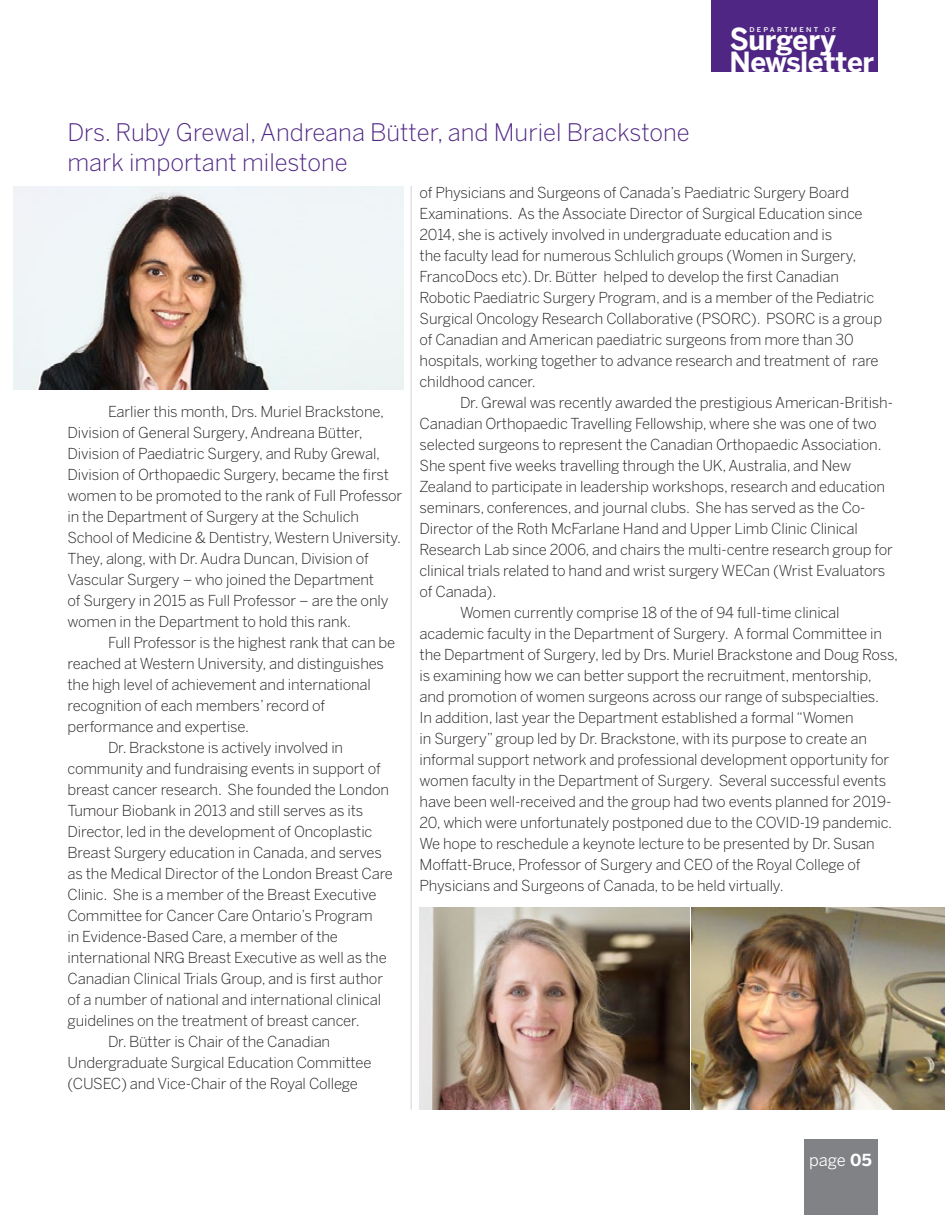
<style>
.page{position:relative;width:945px;height:1215px;background:#fff}
.page>*{position:absolute;margin:0;border:0;box-sizing:border-box;transform-origin:0 0}
.t1{font:700 27.6px "Benton Sans";letter-spacing:-.02em;color:#fff}
.t2{font:300 24px/30px "Benton Sans";color:#4f2683}
.t3{font:16.5px "Benton Sans";color:#fff}
.t4{font:300 15px/21px "Benton Sans";letter-spacing:-.01em;color:#231f20}
.t5{font:500 6.45px "Benton Sans";letter-spacing:.32em;color:#fff;scale:1.09 1}
.s1{font-size:30px}
.s2{font-weight:700}
</style>
<div class="page">
<div style="left:711px;top:0;width:167px;height:71px;background:#4f2683"></div>
<img style="left:420px;top:907px;width:525px;height:203px">
<img style="left:14px;top:187px;width:389px;height:202px">
<div style="left:804px;top:1140px;width:74px;height:75px;background:#808285"></div>
<hr style="left:411px;top:186px;width:1px;height:924px;background:#d1d3d4">
<h2 class="t2" style="left:68px;top:117px;width:624px">Drs. Ruby Grewal, Andreana Bütter, and Muriel Brackstone mark important milestone</h2>
<p class="t5" style="left:749px;top:26px;width:81px">DEPARTMENT OF</p>
<h1 class="t1" style="left:730px;top:23px;width:107px"><span class="s1">S</span>urgery</h1>
<h1 class="t1" style="left:729px;top:46px;width:146px">Newsletter</h1>
<p class="t4" style="left:68px;top:401px;width:336px;text-indent:40px">Earlier this month, Drs. Muriel Brackstone, Division of General Surgery, Andreana Bütter, Division of Paediatric Surgery, and Ruby Grewal, Division of Orthopaedic Surgery, became the first women to be promoted to the rank of Full Professor in the Department of Surgery at the Schulich School of Medicine &amp; Dentistry, Western University.<br>They, along, with Dr. Audra Duncan, Division of Vascular Surgery – who joined the Department<br>of Surgery in 2015 as Full Professor – are the only women in the Department to hold this rank.</p>
<p class="t4" style="left:108px;top:632px;width:289px">Full Professor is the highest rank that can be</p>
<p class="t4" style="left:68px;top:653px;width:318px">reached at Western University, and distinguishes</p>
<p class="t4" style="left:68px;top:674px;width:305px">the high level of achievement and international</p>
<p class="t4" style="left:68px;top:695px;width:259px">recognition of each members’ record of</p>
<p class="t4" style="left:68px;top:716px;width:183px">performance and expertise.</p>
<p class="t4" style="left:108px;top:737px;width:237px">Dr. Brackstone is actively involved in</p>
<p class="t4" style="left:68px;top:758px;width:315px">community and fundraising events in support of</p>
<p class="t4" style="left:68px;top:779px;width:323px">breast cancer research. She founded the London</p>
<p class="t4" style="left:68px;top:800px;width:297px">Tumour Biobank in 2013 and still serves as its</p>
<p class="t4" style="left:68px;top:821px;width:307px">Director, led in the development of Oncoplastic</p>
<p class="t4" style="left:68px;top:842px;width:316px">Breast Surgery education in Canada, and serves</p>
<p class="t4" style="left:68px;top:863px;width:327px">as the Medical Director of the London Breast Care</p>
<p class="t4" style="left:68px;top:884px;width:311px">Clinic. She is a member of the Breast Executive</p>
<p class="t4" style="left:68px;top:905px;width:307px">Committee for Cancer Care Ontario’s Program</p>
<p class="t4" style="left:68px;top:926px;width:272px">in Evidence-Based Care, a member of the</p>
<p class="t4" style="left:68px;top:947px;width:321px">international NRG Breast Executive as well as the</p>
<p class="t4" style="left:68px;top:968px;width:317px">Canadian Clinical Trials Group, and is first author</p>
<p class="t4" style="left:68px;top:989px;width:315px">of a number of national and international clinical</p>
<p class="t4" style="left:68px;top:1010px;width:294px">guidelines on the treatment of breast cancer.</p>
<p class="t4" style="left:108px;top:1031px;width:224px">Dr. Bütter is Chair of the Canadian</p>
<p class="t4" style="left:68px;top:1052px;width:306px">Undergraduate Surgical Education Committee</p>
<p class="t4" style="left:68px;top:1073px;width:292px">(CUSEC) and Vice-Chair of the Royal College</p>
<p class="t4" style="left:420px;top:182px;width:464px">of Physicians and Surgeons of Canada’s Paediatric Surgery Board Examinations. As the Associate Director of Surgical Education since 2014, she is actively involved in undergraduate education and is<br>the faculty lead for numerous Schlulich groups (Women in Surgery, FrancoDocs etc). Dr. Bütter helped to develop the first Canadian Robotic Paediatric Surgery Program, and is a member of the Pediatric Surgical Oncology Research Collaborative (PSORC). PSORC is a group of Canadian and American paediatric surgeons from more than 30 hospitals, working together to advance research and treatment of rare childhood cancer.</p>
<p class="t4" style="left:460px;top:392px;width:435px">Dr. Grewal was recently awarded the prestigious American-British-</p>
<p class="t4" style="left:420px;top:413px;width:459px">Canadian Orthopaedic Travelling Fellowship, where she was one of two</p>
<p class="t4" style="left:420px;top:434px;width:464px">selected surgeons to represent the Canadian Orthopaedic Association.</p>
<p class="t4" style="left:420px;top:455px;width:433px">She spent five weeks travelling through the UK, Australia, and New</p>
<p class="t4" style="left:420px;top:476px;width:467px">Zealand to participate in leadership workshops, research and education</p>
<p class="t4" style="left:420px;top:497px;width:448px">seminars, conferences, and journal clubs. She has served as the Co-</p>
<p class="t4" style="left:420px;top:518px;width:440px">Director of the Roth McFarlane Hand and Upper Limb Clinic Clinical</p>
<p class="t4" style="left:420px;top:539px;width:475px">Research Lab since 2006, and chairs the multi-centre research group for</p>
<p class="t4" style="left:420px;top:560px;width:467px">clinical trials related to hand and wrist surgery WECan (Wrist Evaluators</p>
<p class="t4" style="left:420px;top:581px;width:78px">of Canada).</p>
<p class="t4" style="left:460px;top:602px;width:381px">Women currently comprise 18 of the of 94 full-time clinical</p>
<p class="t4" style="left:420px;top:623px;width:464px">academic faculty in the Department of Surgery. A formal Committee in</p>
<p class="t4" style="left:420px;top:644px;width:480px">the Department of Surgery, led by Drs. Muriel Brackstone and Doug Ross,</p>
<p class="t4" style="left:420px;top:665px;width:454px">is examining how we can better support the recruitment, mentorship,</p>
<p class="t4" style="left:420px;top:686px;width:461px">and promotion of women surgeons across our range of subspecialties.</p>
<p class="t4" style="left:420px;top:707px;width:436px">In addition, last year the Department established a formal “Women</p>
<p class="t4" style="left:420px;top:728px;width:449px">in Surgery” group led by Dr. Brackstone, with its purpose to create an</p>
<p class="t4" style="left:420px;top:749px;width:471px">informal support network and professional development opportunity for</p>
<p class="t4" style="left:420px;top:770px;width:468px">women faculty in the Department of Surgery. Several successful events</p>
<p class="t4" style="left:420px;top:791px;width:473px">have been well-received and the group had two events planned for 2019-</p>
<p class="t4" style="left:420px;top:812px;width:474px">20, which were unfortunately postponed due to the COVID-19 pandemic.</p>
<p class="t4" style="left:420px;top:833px;width:457px">We hope to reschedule a keynote lecture to be presented by Dr. Susan</p>
<p class="t4" style="left:420px;top:854px;width:442px">Moffatt-Bruce, Professor of Surgery and CEO of the Royal College of</p>
<p class="t4" style="left:420px;top:875px;width:366px">Physicians and Surgeons of Canada, to be held virtually.</p>
<p class="t3" style="left:809px;top:1150px;width:64px">page <span class="s2">05</span></p>
</div>
